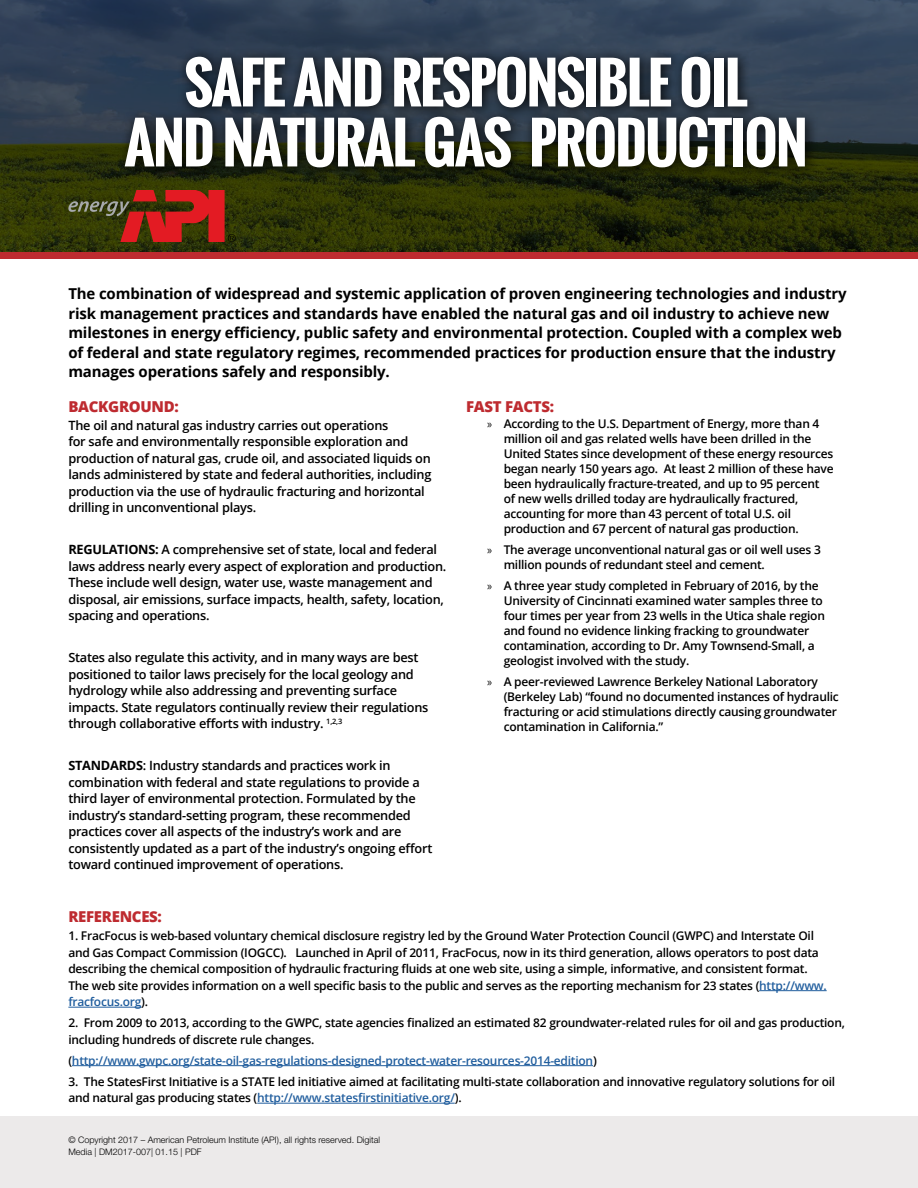
<style>
.page{position:relative;width:918px;height:1188px;background:#fff}
.page>*{position:absolute;margin:0;border:0;box-sizing:border-box;transform-origin:0 0}
.t1{font:700 55.5px/67.5px "Oswald";letter-spacing:-.03em;color:#fff}
.t2{font:700 15px/19.5px "Open Sans";letter-spacing:-.01em;color:#000}
.t3{font:800 15px "Open Sans";letter-spacing:-.02em;color:#be2b30}
.t4{font:600 12.75px/16.5px "Open Sans";letter-spacing:-.02em;color:#000}
.t5{font:600 12px/15px "Open Sans";letter-spacing:-.02em;color:#000}
.t6{font:600 12px "Open Sans";letter-spacing:-.02em;color:#215e9e}
.t7{font:300 9px/12px "Helvetica Neue LT Std";color:#000}
.s1{font-weight:700}
.s2{font-family:"Myriad Pro";font-weight:400}
.s3{color:#215e9e}
.s4{color:#000}
</style>
<div class="page">
<div style="left:0;top:1116px;width:918px;height:72px;background:#eceaea"></div>
<svg style="left:0;top:0;width:918px;height:253px;background:#2e382e"></svg>
<div style="left:0;top:253px;width:918px;height:6px;background:#be2b30"></div>
<div style="left:116px;top:47px;width:703px;height:134px;background:#000;opacity:.9"></div>
<svg style="left:68px;top:190px;width:168px;height:52px;background:#793116"></svg>
<hr style="left:759px;top:990px;width:68px;height:1px;background:#215e9e">
<hr style="left:68px;top:1007px;width:73px;height:1px;background:#215e9e">
<hr style="left:72px;top:1065px;width:521px;height:1px;background:#215e9e">
<hr style="left:257px;top:1103px;width:198px;height:1px;background:#215e9e">
<h1 class="t1" style="left:115px;top:46px;width:703px">INDUSTRY PROVIDES GNIFICANT<br>REVENUES IN THE UNITE STATES</h1>
<h1 class="t1" style="left:124px;top:53px;width:685px;line-height:60px;text-align:center">SAFE AND RESPONSIBLE OIL<br>AND NATURAL GAS PRODUCTION</h1>
<p class="t2" style="left:68px;top:284px;width:780px">The combination of widespread and systemic application of proven engineering technologies and industry risk management practices and standards have enabled the natural gas and oil industry to achieve new milestones in energy efficiency, public safety and environmental protection. Coupled with a complex web of federal and state regulatory regimes, recommended practices for production ensure that the industry manages operations safely and responsibly.</p>
<p class="t3" style="left:68px;top:395px;width:112px">BACKGROUND:</p>
<p class="t4" style="left:68px;top:417px;width:365px">The oil and natural gas industry carries out operations<br>for safe and environmentally responsible exploration and production of natural gas, crude oil, and associated liquids on lands administered by state and federal authorities, including production via the use of hydraulic fracturing and horizontal drilling in unconventional plays.</p>
<p class="t4" style="left:68px;top:541px;width:379px"><span class="s1">REGULATIONS:</span> A comprehensive set of state, local and federal laws address nearly every aspect of exploration and production.<br>These include well design, water use, waste management and disposal, air emissions, surface impacts, health, safety, location, spacing and operations.</p>
<p class="t4" style="left:68px;top:649px;width:362px">States also regulate this activity, and in many ways are best positioned to tailor laws precisely for the local geology and hydrology while also addressing and preventing surface impacts. State regulators continually review their regulations through collaborative efforts with industry. <sup>1,2,3</sup></p>
<p class="t4" style="left:68px;top:757px;width:366px"><span class="s1">STANDARDS</span>: Industry standards and practices work in combination with federal and state regulations to provide a third layer of environmental protection. Formulated by the industry’s standard-setting program, these recommended practices cover all aspects of the industry’s work and are consistently updated as a part of the industry’s ongoing effort toward continued improvement of operations.</p>
<p class="t3" style="left:466px;top:395px;width:89px">FAST FACTS:</p>
<p class="t5" style="left:504px;top:416px;width:331px;text-indent:-16px"><span class="s2">»</span> According to the U.S. Department of Energy, more than 4 million oil and gas related wells have been drilled in the United States since development of these energy resources began nearly 150 years ago. At least 2 million of these have been hydraulically fracture-treated, and up to 95 percent of new wells drilled today are hydraulically fractured, accounting for more than 43 percent of total U.S. oil production and 67 percent of natural gas production.</p>
<p class="t5" style="left:504px;top:542px;width:319px;text-indent:-16px"><span class="s2">»</span> The average unconventional natural gas or oil well uses 3 million pounds of redundant steel and cement.</p>
<p class="t5" style="left:504px;top:578px;width:323px;text-indent:-16px"><span class="s2">»</span> A three year study completed in February of 2016, by the University of Cincinnati examined water samples three to four times per year from 23 wells in the Utica shale region and found no evidence linking fracking to groundwater contamination, according to Dr. Amy Townsend-Small, a geologist involved with the study.</p>
<p class="t5" style="left:504px;top:674px;width:337px;text-indent:-16px"><span class="s2">»</span> A peer-reviewed Lawrence Berkeley National Laboratory (Berkeley Lab) “found no documented instances of hydraulic fracturing or acid stimulations directly causing groundwater contamination in California.”</p>
<p class="t3" style="left:68px;top:905px;width:95px">REFERENCES:</p>
<p class="t5" style="left:68px;top:927px;width:760px;line-height:16.5px">1. FracFocus is web-based voluntary chemical disclosure registry led by the Ground Water Protection Council (GWPC) and Interstate Oil and Gas Compact Commission (IOGCC). Launched in April of 2011, FracFocus, now in its third generation, allows operators to post data describing the chemical composition of hydraulic fracturing fluids at one web site, using a simple, informative, and consistent format.<br>The web site provides information on a well specific basis to the public and serves as the reporting mechanism for 23 states (<span class="s3">http://www. fracfocus.org</span>).</p>
<p class="t5" style="left:68px;top:1014px;width:778px;line-height:16.5px">2. From 2009 to 2013, according to the GWPC, state agencies finalized an estimated 82 groundwater-related rules for oil and gas production, including hundreds of discrete rule changes.</p>
<p class="t6" style="left:68px;top:1052px;width:530px"><span class="s4">(</span>http://www.gwpc.org/state-oil-gas-regulations-designed-protect-water-resources-2014-edition<span class="s4">)</span></p>
<p class="t5" style="left:68px;top:1073px;width:768px;line-height:16.5px">3. The StatesFirst Initiative is a STATE led initiative aimed at facilitating multi-state collaboration and innovative regulatory solutions for oil and natural gas producing states (<span class="s3">http://www.statesfirstinitiative.org/</span>).</p>
<p class="t7" style="left:68px;top:1133px;width:313px">© Copyright 2017 – American Petroleum Institute (API), all rights reserved. Digital<br>Media | DM2017-007| 01.15 | PDF</p>
</div>
